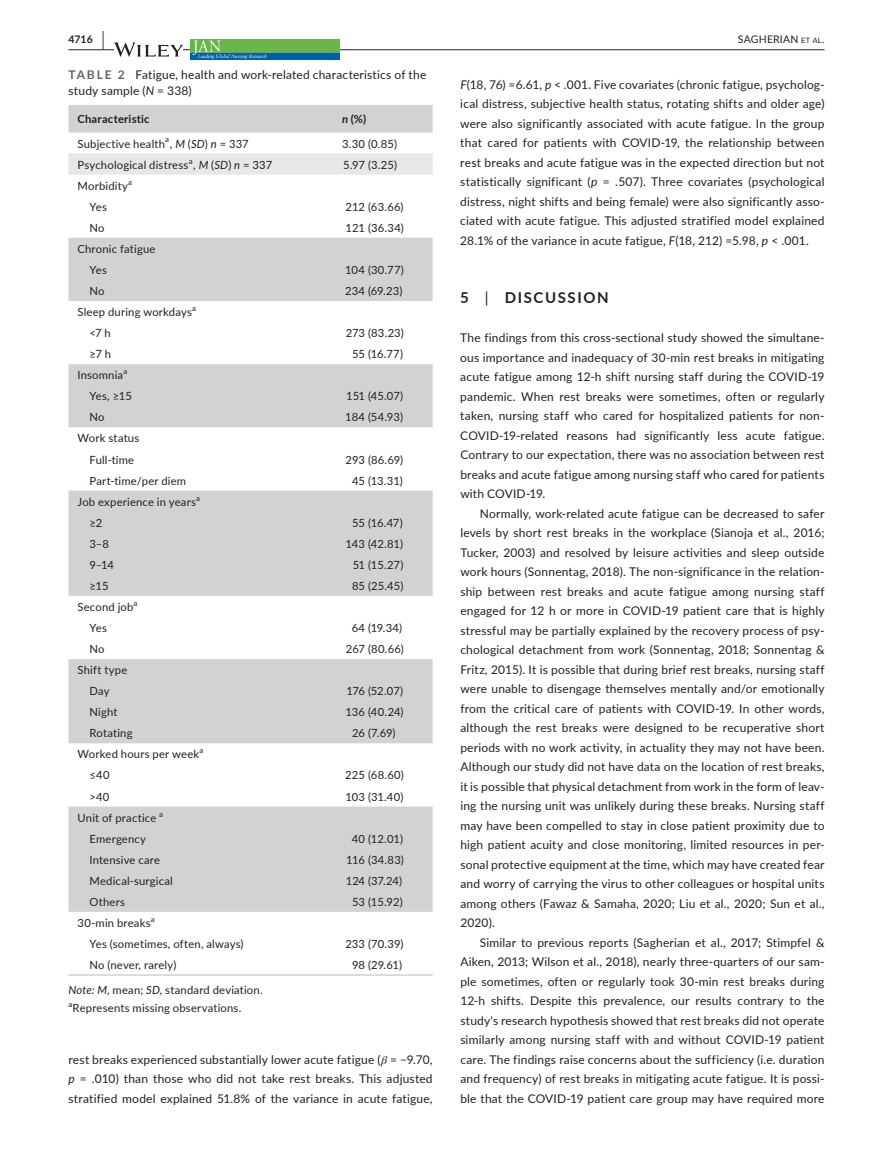
<style>
.page{position:relative;width:893px;height:1174px;background:#fff}
.page>*{position:absolute;margin:0;border:0;box-sizing:border-box;transform-origin:0 0}
.t1{font:700 15px "Lato";letter-spacing:.11em;color:#231f20}
.t2{font:12px/19.5px "Lato";letter-spacing:.015em;color:#231f20;text-align:justify}
.t3{font:11.25px/21px "Lato";letter-spacing:.015em;color:#231f20}
.t4{font:700 11.25px "Lato";letter-spacing:.02em;color:#231f20}
.t5{font:10.5px "Lato";letter-spacing:.02em;color:#231f20}
.t6{font:700 10.5px "Lato";color:#231f20}
.t7{font:7.8px "Lato";color:#231f20}
.s1{font-size:19.5px}
.s2{font-size:7.35px}
.s3{font-weight:700;color:#636366}
.s4{font-style:italic}
.s5{font-family:"STIX";font-style:italic}
.s6{font-weight:400}
</style>
<div class="page">
<hr style="left:68px;top:49px;width:756px;height:1px;background:#231f20">
<svg style="left:114px;top:42px;width:69px;height:15px"></svg>
<img style="left:191px;top:40px;width:148px;height:19px">
<svg style="left:68px;top:105px;width:365px;height:806px;fill:#d1d2d4"></svg>
<svg style="left:68px;top:153px;width:365px;height:22px;background:#e7e8e9"></svg>
<hr style="left:68px;top:974px;width:265px;height:1px;background:#d1d2d4">
<hr style="left:333px;top:974px;width:100px;height:1px;background:#d1d2d4">
<p class="t6" style="left:68px;top:31px;width:37px">4716 <span class="s1">|</span></p>
<p class="t5" style="left:738px;top:31px;width:88px">SAGHERIAN <span class="s2">et al</span>.</p>
<p class="t2" style="left:68px;top:66px;width:359px;line-height:16.5px"><span class="s3">TABLE 2</span> Fatigue, health and work-related characteristics of the study sample (<span class="s4">N</span> = 338)</p>
<p class="t4" style="left:77px;top:111px;width:74px">Characteristic</p>
<p class="t4" style="left:342px;top:111px;width:26px"><span class="s4">n</span> (%)</p>
<p class="t3" style="left:77px;top:132px;width:173px">Subjective health<sup>a</sup>, <span class="s4">M</span> (<span class="s4">SD</span>) <span class="s4">n</span> = 337</p>
<p class="t3" style="left:342px;top:132px;width:57px">3.30 (0.85)</p>
<p class="t3" style="left:77px;top:153px;width:196px">Psychological distress , <span class="s4">M</span> (<span class="s4">SD</span>) <span class="s4">n</span> = 337</p>
<p class="t7" style="left:189px;top:155px;width:5px">a</p>
<p class="t3" style="left:343px;top:153px;width:56px">5.97 (3.25)</p>
<p class="t3" style="left:77px;top:175px;width:52px">Morbidity</p>
<p class="t7" style="left:128px;top:176px;width:5px">a</p>
<p class="t3" style="left:89px;top:196px;width:19px">Yes</p>
<p class="t3" style="left:346px;top:196px;width:59px">212 (63.66)</p>
<p class="t3" style="left:89px;top:217px;width:17px">No</p>
<p class="t3" style="left:346px;top:217px;width:60px">121 (36.34)</p>
<p class="t3" style="left:89px;top:238px;width:68px;text-indent:-12px">Chronic fatigue<br>Yes</p>
<p class="t3" style="left:345px;top:259px;width:60px">104 (30.77)</p>
<p class="t3" style="left:89px;top:280px;width:17px">No</p>
<p class="t3" style="left:345px;top:280px;width:59px">234 (69.23)</p>
<p class="t3" style="left:77px;top:301px;width:116px">Sleep during workdays</p>
<p class="t7" style="left:192px;top:302px;width:5px">a</p>
<p class="t3" style="left:89px;top:322px;width:23px">&lt;7 h</p>
<p class="t3" style="left:346px;top:322px;width:60px">273 (83.23)</p>
<p class="t3" style="left:89px;top:343px;width:23px">≥7 h</p>
<p class="t3" style="left:352px;top:343px;width:52px">55 (16.77)</p>
<p class="t3" style="left:77px;top:364px;width:47px">Insomnia</p>
<p class="t7" style="left:123px;top:366px;width:5px">a</p>
<p class="t3" style="left:89px;top:385px;width:44px">Yes, ≥15</p>
<p class="t3" style="left:346px;top:385px;width:59px">151 (45.07)</p>
<p class="t3" style="left:89px;top:406px;width:17px">No</p>
<p class="t3" style="left:345px;top:406px;width:59px">184 (54.93)</p>
<p class="t3" style="left:89px;top:427px;width:51px;text-indent:-12px">Work status<br>Full-time</p>
<p class="t3" style="left:345px;top:448px;width:59px">293 (86.69)</p>
<p class="t3" style="left:89px;top:469px;width:98px">Part-time/per diem</p>
<p class="t3" style="left:352px;top:469px;width:52px">45 (13.31)</p>
<p class="t3" style="left:77px;top:490px;width:120px">Job experience in years</p>
<p class="t7" style="left:196px;top:492px;width:5px">a</p>
<p class="t3" style="left:89px;top:511px;width:15px">≥2</p>
<p class="t3" style="left:352px;top:511px;width:52px">55 (16.47)</p>
<p class="t3" style="left:89px;top:532px;width:21px">3–8</p>
<p class="t3" style="left:346px;top:532px;width:59px">143 (42.81)</p>
<p class="t3" style="left:89px;top:554px;width:26px">9–14</p>
<p class="t3" style="left:353px;top:554px;width:52px">51 (15.27)</p>
<p class="t3" style="left:89px;top:575px;width:21px">≥15</p>
<p class="t3" style="left:352px;top:575px;width:53px">85 (25.45)</p>
<p class="t3" style="left:77px;top:596px;width:57px">Second job</p>
<p class="t7" style="left:134px;top:597px;width:5px">a</p>
<p class="t3" style="left:89px;top:617px;width:19px">Yes</p>
<p class="t3" style="left:352px;top:617px;width:52px">64 (19.34)</p>
<p class="t3" style="left:89px;top:638px;width:17px">No</p>
<p class="t3" style="left:346px;top:638px;width:59px">267 (80.66)</p>
<p class="t3" style="left:77px;top:659px;width:51px;text-align:center">Shift type<br>Day</p>
<p class="t3" style="left:346px;top:680px;width:58px">176 (52.07)</p>
<p class="t3" style="left:89px;top:701px;width:30px">Night</p>
<p class="t3" style="left:346px;top:701px;width:59px">136 (40.24)</p>
<p class="t3" style="left:89px;top:722px;width:45px">Rotating</p>
<p class="t3" style="left:352px;top:722px;width:45px">26 (7.69)</p>
<p class="t3" style="left:77px;top:743px;width:123px">Worked hours per week</p>
<p class="t7" style="left:199px;top:745px;width:5px">a</p>
<p class="t3" style="left:89px;top:764px;width:22px">≤40</p>
<p class="t3" style="left:345px;top:764px;width:60px">225 (68.60)</p>
<p class="t3" style="left:89px;top:785px;width:22px">&gt;40</p>
<p class="t3" style="left:346px;top:785px;width:60px">103 (31.40)</p>
<p class="t3" style="left:77px;top:806px;width:80px">Unit of practice</p>
<p class="t7" style="left:159px;top:808px;width:5px">a</p>
<p class="t3" style="left:89px;top:827px;width:58px">Emergency</p>
<p class="t3" style="left:352px;top:827px;width:53px">40 (12.01)</p>
<p class="t3" style="left:89px;top:848px;width:72px">Intensive care</p>
<p class="t3" style="left:346px;top:848px;width:59px">116 (34.83)</p>
<p class="t3" style="left:89px;top:869px;width:85px">Medical-surgical</p>
<p class="t3" style="left:346px;top:869px;width:58px">124 (37.24)</p>
<p class="t3" style="left:89px;top:890px;width:37px">Others</p>
<p class="t3" style="left:352px;top:890px;width:52px">53 (15.92)</p>
<p class="t3" style="left:77px;top:912px;width:75px">30-min breaks</p>
<p class="t7" style="left:151px;top:913px;width:5px">a</p>
<p class="t3" style="left:89px;top:933px;width:156px">Yes (sometimes, often, always)</p>
<p class="t3" style="left:345px;top:933px;width:60px">233 (70.39)</p>
<p class="t3" style="left:89px;top:954px;width:88px">No (never, rarely)</p>
<p class="t3" style="left:352px;top:954px;width:52px">98 (29.61)</p>
<p class="t3" style="left:68px;top:978px;width:196px"><span class="s4">Note: M</span>, mean; <span class="s4">SD</span>, standard deviation.</p>
<p class="t7" style="left:68px;top:998px;width:5px">a</p>
<p class="t3" style="left:73px;top:996px;width:170px">Represents missing observations.</p>
<p class="t2" style="left:68px;top:1049px;width:366px">rest breaks experienced substantially lower acute fatigue (<span class="s5">β</span> = −9.70, <span class="s4">p</span> = .010) than those who did not take rest breaks. This adjusted stratified model explained 51.8% of the variance in acute fatigue,</p>
<p class="t2" style="left:460px;top:74px;width:366px"><span class="s4">F</span>(18, 76) =6.61, <span class="s4">p</span> &lt; .001. Five covariates (chronic fatigue, psycholog&shy;ical distress, subjective health status, rotating shifts and older age) were also significantly associated with acute fatigue. In the group that cared for patients with COVID-19, the relationship between rest breaks and acute fatigue was in the expected direction but not statistically significant (<span class="s4">p</span> = .507). Three covariates (psychological distress, night shifts and being female) were also significantly asso&shy;ciated with acute fatigue. This adjusted stratified model explained 28.1% of the variance in acute fatigue, <span class="s4">F</span>(18, 212) =5.98, <span class="s4">p</span> &lt; .001.</p>
<p class="t1" style="left:460px;top:287px;width:150px">5 <span class="s6">|</span> DISCUSSION</p>
<p class="t2" style="left:460px;top:327px;width:366px">The findings from this cross-sectional study showed the simultane&shy;ous importance and inadequacy of 30-min rest breaks in mitigating acute fatigue among 12-h shift nursing staff during the COVID-19 pandemic. When rest breaks were sometimes, often or regularly taken, nursing staff who cared for hospitalized patients for non-COVID-19-related reasons had significantly less acute fatigue.<br>Contrary to our expectation, there was no association between rest breaks and acute fatigue among nursing staff who cared for patients with COVID-19.</p>
<p class="t2" style="left:460px;top:503px;width:366px;text-indent:20px">Normally, work-related acute fatigue can be decreased to safer levels by short rest breaks in the workplace (Sianoja et al., 2016; Tucker, 2003) and resolved by leisure activities and sleep outside work hours (Sonnentag, 2018). The non-significance in the relation&shy;ship between rest breaks and acute fatigue among nursing staff engaged for 12 h or more in COVID-19 patient care that is highly stressful may be partially explained by the recovery process of psy&shy;chological detachment from work (Sonnentag, 2018; Sonnentag &amp; Fritz, 2015). It is possible that during brief rest breaks, nursing staff were unable to disengage themselves mentally and/or emotionally from the critical care of patients with COVID-19. In other words, although the rest breaks were designed to be recuperative short periods with no work activity, in actuality they may not have been.<br>Although our study did not have data on the location of rest breaks, it is possible that physical detachment from work in the form of leav&shy;ing the nursing unit was unlikely during these breaks. Nursing staff may have been compelled to stay in close patient proximity due to high patient acuity and close monitoring, limited resources in per&shy;sonal protective equipment at the time, which may have created fear and worry of carrying the virus to other colleagues or hospital units among others (Fawaz &amp; Samaha, 2020; Liu et al., 2020; Sun et al., 2020).</p>
<p class="t2" style="left:460px;top:932px;width:366px;text-indent:20px">Similar to previous reports (Sagherian et al., 2017; Stimpfel &amp; Aiken, 2013; Wilson et al., 2018), nearly three-quarters of our sam&shy;ple sometimes, often or regularly took 30-min rest breaks during 12-h shifts. Despite this prevalence, our results contrary to the study's research hypothesis showed that rest breaks did not operate similarly among nursing staff with and without COVID-19 patient care. The findings raise concerns about the sufficiency (i.e. duration and frequency) of rest breaks in mitigating acute fatigue. It is possi&shy;ble that the COVID-19 patient care group may have required more</p>
</div>
